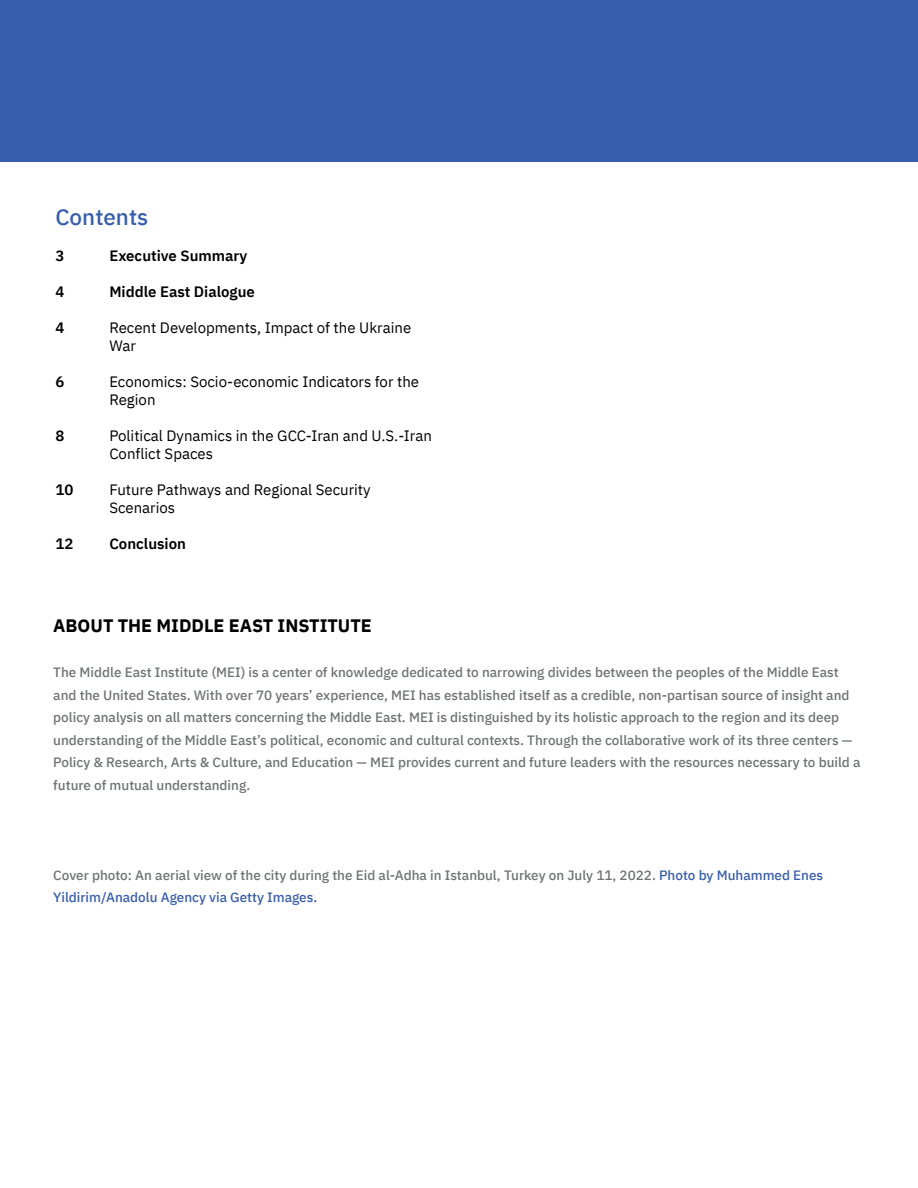
<style>
.page{position:relative;width:918px;height:1188px;background:#fff}
.page>*{position:absolute;margin:0;border:0;box-sizing:border-box;transform-origin:0 0}
.t1{font:500 22.5px "IBM Plex Sans";color:#385eab}
.t2{font:700 18px "IBM Plex Sans";color:#000}
.t3{font:15px/18px "IBM Plex Sans";color:#000}
.t4{font:600 15px "IBM Plex Sans";color:#000}
.t5{font:500 13.5px/22.5px "IBM Plex Sans";color:#707272}
.s1{color:#385eab}
</style>
<div class="page">
<div style="left:0;top:0;width:918px;height:162px;background:#385eab"></div>
<h1 class="t1" style="left:55px;top:200px;width:95px">Contents</h1>
<p class="t4" style="left:55px;top:244px;width:10px">3</p>
<p class="t4" style="left:109px;top:244px;width:140px">Executive Summary</p>
<p class="t4" style="left:55px;top:280px;width:10px">4</p>
<p class="t4" style="left:109px;top:280px;width:147px">Middle East Dialogue</p>
<p class="t4" style="left:55px;top:316px;width:10px">4</p>
<p class="t3" style="left:109px;top:318px;width:303px">Recent Developments, Impact of the Ukraine<br>War</p>
<p class="t4" style="left:55px;top:370px;width:10px">6</p>
<p class="t3" style="left:109px;top:372px;width:311px">Economics: Socio-economic Indicators for the<br>Region</p>
<p class="t4" style="left:55px;top:424px;width:10px">8</p>
<p class="t3" style="left:109px;top:426px;width:324px">Political Dynamics in the GCC-Iran and U.S.-Iran<br>Conflict Spaces</p>
<p class="t4" style="left:55px;top:478px;width:19px">10</p>
<p class="t3" style="left:109px;top:480px;width:263px">Future Pathways and Regional Security<br>Scenarios</p>
<p class="t4" style="left:55px;top:532px;width:19px">12</p>
<p class="t4" style="left:109px;top:532px;width:78px">Conclusion</p>
<h2 class="t2" style="left:53px;top:612px;width:320px">ABOUT THE MIDDLE EAST INSTITUTE</h2>
<p class="t5" style="left:53px;top:660px;width:809px">The Middle East Institute (MEI) is a center of knowledge dedicated to narrowing divides between the peoples of the Middle East and the United States. With over 70 years’ experience, MEI has established itself as a credible, non-partisan source of insight and policy analysis on all matters concerning the Middle East. MEI is distinguished by its holistic approach to the region and its deep understanding of the Middle East’s political, economic and cultural contexts. Through the collaborative work of its three centers — Policy &amp; Research, Arts &amp; Culture, and Education — MEI provides current and future leaders with the resources necessary to build a future of mutual understanding.</p>
<p class="t5" style="left:53px;top:863px;width:771px">Cover photo: An aerial view of the city during the Eid al-Adha in Istanbul, Turkey on July 11, 2022. <span class="s1">Photo by Muhammed Enes<br>Yildirim/Anadolu Agency via Getty Images.</span></p>
</div>
